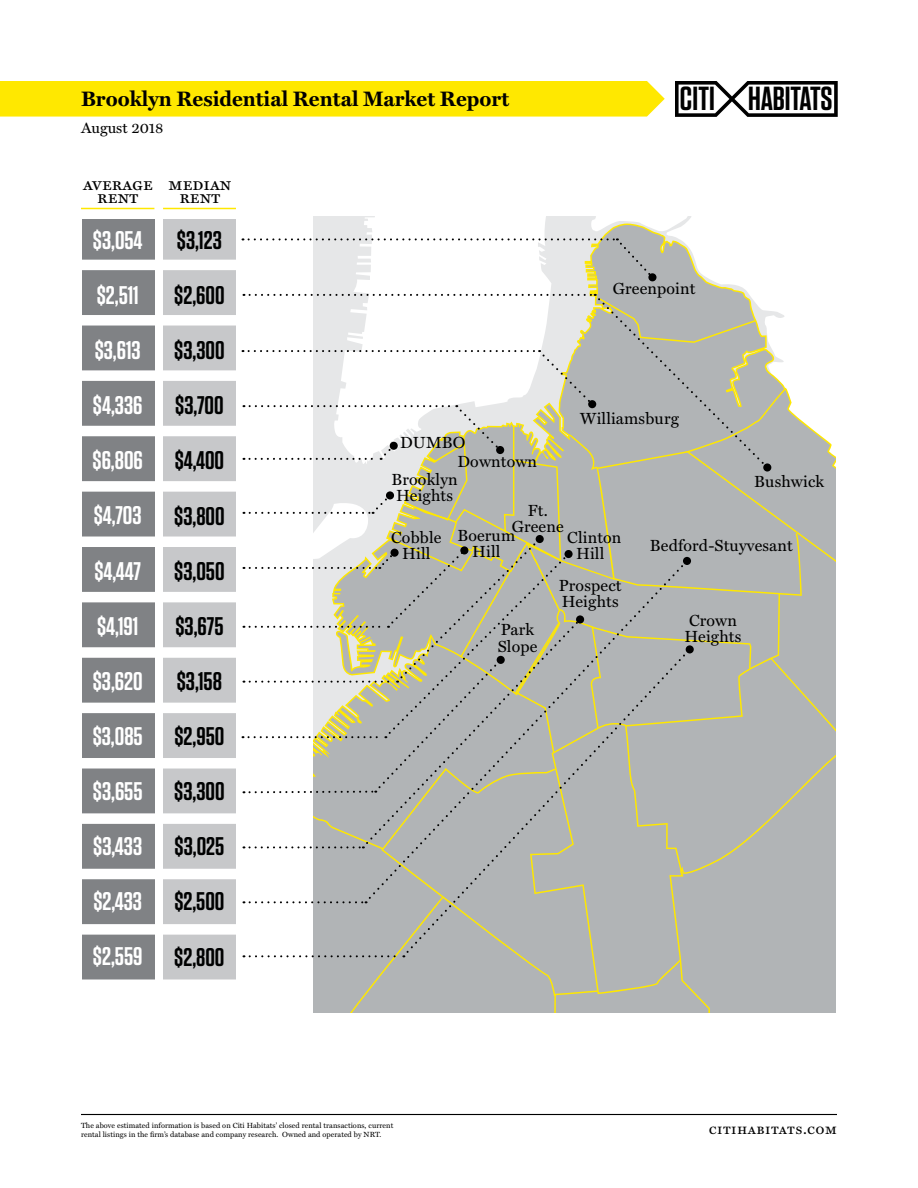
<style>
.page{position:relative;width:918px;height:1188px;background:#fff}
.page>*{position:absolute;margin:0;border:0;box-sizing:border-box;transform-origin:0 0}
.t1{font:600 33.3px "Tungsten";letter-spacing:-.005em;color:#000}
.t2{font:600 25.5px/55.2px "Tungsten";color:#fff}
.t3{font:600 25.5px/55.2px "Tungsten";color:#000101;text-align:justify}
.t4{font:700 21px "Miller Text";color:#000}
.t5{font:18px/13.5px "Miller Text Roman SC";color:#000;text-align:center}
.t6{font:16.2px/16.2px "Miller Text";letter-spacing:.01em;color:#000}
.t7{font:15px "Miller Text Roman SC";letter-spacing:.03em;color:#000}
.t8{font:15px "Miller Text";color:#000}
.t9{font:7.5px/9px "Miller Text";letter-spacing:.01em;color:#000}
</style>
<div class="page">
<hr style="left:81px;top:1114px;width:756px;height:1px;background:#000">
<div style="left:0;top:81px;width:665px;height:36px;background:#ffe800"></div>
<svg style="left:675px;top:81px;width:163px;height:36px"></svg>
<svg style="left:572px;top:223px;width:177px;height:71px"></svg>
<svg style="left:333px;top:216px;width:239px;height:78px"></svg>
<svg style="left:243px;top:238px;width:410px;height:40px"></svg>
<div style="left:648px;top:273px;width:9px;height:8px;background:#000;border-radius:50%"></div>
<svg style="left:243px;top:294px;width:592px;height:719px"></svg>
<div style="left:686px;top:645px;width:8px;height:8px;background:#000;border-radius:50%"></div>
<div style="left:163px;top:219px;width:73px;height:769px;background:#c7c8ca"></div>
<div style="left:82px;top:219px;width:72px;height:769px;background:#808285"></div>
<div style="left:68px;top:260px;width:184px;height:10px;background:#fff"></div>
<div style="left:68px;top:980px;width:184px;height:10px;background:#fff"></div>
<div style="left:68px;top:924px;width:184px;height:11px;background:#fff"></div>
<div style="left:68px;top:869px;width:184px;height:10px;background:#fff"></div>
<div style="left:68px;top:813px;width:184px;height:11px;background:#fff"></div>
<div style="left:68px;top:758px;width:184px;height:11px;background:#fff"></div>
<div style="left:68px;top:703px;width:184px;height:10px;background:#fff"></div>
<div style="left:68px;top:647px;width:184px;height:11px;background:#fff"></div>
<div style="left:68px;top:592px;width:184px;height:10px;background:#fff"></div>
<div style="left:68px;top:537px;width:184px;height:10px;background:#fff"></div>
<div style="left:68px;top:481px;width:184px;height:11px;background:#fff"></div>
<div style="left:68px;top:426px;width:184px;height:10px;background:#fff"></div>
<div style="left:68px;top:370px;width:184px;height:11px;background:#fff"></div>
<div style="left:68px;top:315px;width:184px;height:11px;background:#fff"></div>
<hr style="left:81px;top:208px;width:73px;height:1px;background:#ffe800">
<hr style="left:163px;top:208px;width:73px;height:1px;background:#ffe800">
<h3 class="t4" style="left:81px;top:87px;width:430px">Brooklyn Residential Rental Market Report</h3>
<h3 class="t8" style="left:81px;top:119px;width:84px">August 2018</h3>
<h1 class="t1" style="left:680px;top:79px;width:154px">CITI HABITATS</h1>
<h3 class="t5" style="left:83px;top:177px;width:71px">average rent</h3>
<h3 class="t5" style="left:169px;top:177px;width:64px">median rent</h3>
<h2 class="t2" style="left:93px;top:212px;width:52px">$3,054 $2,511 $3,613 $4,336 $6,806 $4,703 $4,447 $4,191 $3,620 $3,085 $3,655 $3,433 $2,433 $2,559</h2>
<h2 class="t3" style="left:174px;top:212px;width:52px">$3,123 $2,600 $3,300 $3,700 $4,400 $3,800 $3,050 $3,675 $3,158 $2,950 $3,300 $3,025 $2,500 $2,800</h2>
<h3 class="t6" style="left:613px;top:281px;width:84px">Greenpoint</h3>
<h3 class="t6" style="left:400px;top:434px;width:67px">DUMBO</h3>
<h3 class="t6" style="left:580px;top:411px;width:100px">Williamsburg</h3>
<h3 class="t6" style="left:392px;top:453px;width:147px;line-height:16.8px;text-indent:66px">Downtown<br>Brooklyn<br>Heights</h3>
<h3 class="t6" style="left:512px;top:503px;width:53px;text-align:center">Ft.<br>Greene</h3>
<h3 class="t6" style="left:457px;top:528px;width:59px;text-align:center">Boerum<br>Hill</h3>
<h3 class="t6" style="left:567px;top:530px;width:56px;text-align:center">Clinton<br>Hill</h3>
<h3 class="t6" style="left:391px;top:529px;width:52px;text-align:center">Cobble<br>Hill</h3>
<h3 class="t6" style="left:498px;top:622px;width:41px">Park<br>Slope</h3>
<h3 class="t6" style="left:559px;top:577px;width:64px">Prospect<br>Heights</h3>
<h3 class="t6" style="left:754px;top:473px;width:71px">Bushwick</h3>
<h3 class="t6" style="left:650px;top:538px;width:144px">Bedford-Stuyvesant</h3>
<h3 class="t6" style="left:685px;top:613px;width:58px">Crown<br>Heights</h3>
<p class="t9" style="left:81px;top:1121px;width:314px">The above estimated information is based on Citi Habitats’ closed rental transactions, current rental listings in the firm’s database and company research. Owned and operated by NRT.</p>
<h3 class="t7" style="left:709px;top:1120px;width:130px">citihabitats.com</h3>
</div>
